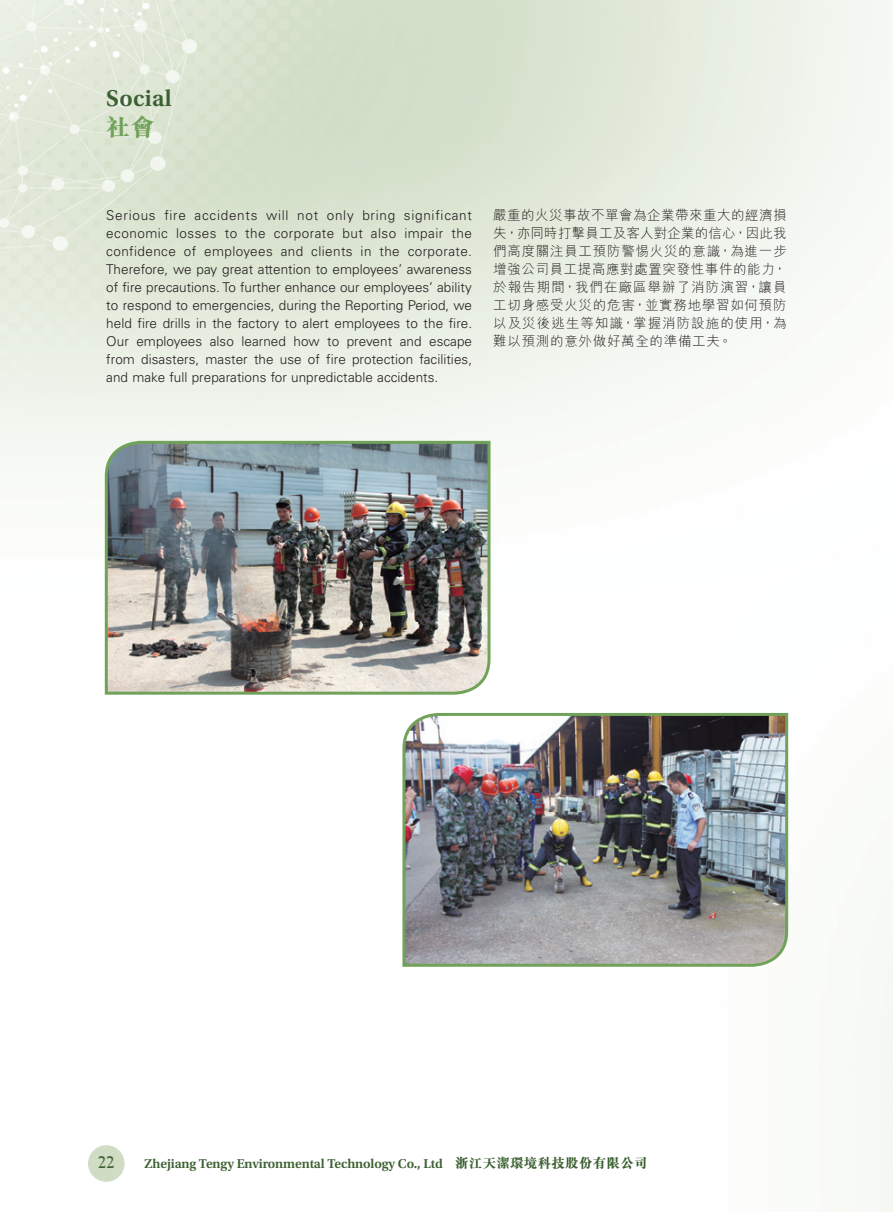
<style>
.page{position:relative;width:893px;height:1212px;background:#fff}
.page>*{position:absolute;margin:0;border:0;box-sizing:border-box;transform-origin:0 0}
.t1{font:600 24px "Utopia Std";letter-spacing:.01em;color:#3b6031}
.t2{font:800 24px "M Sung HK";color:#71a25a}
.t3{font:700 16.5px "Electra LT Std";color:#3b6031}
.Body_Text{font:300 13.5px/18px "Univers LT Std";letter-spacing:.005em;color:#231f20;text-align:justify}
.C_Body_Text{font:300 13.5px/18px "M Hei HK";letter-spacing:.055em;color:#231f20;text-align:justify}
.t4{font:600 13.5px "Utopia Std";letter-spacing:-.01em;color:#3b6031}
.s1{font-family:"M Sung HK";font-weight:800}
</style>
<div class="page">
<img style="left:0;top:0;width:893px;height:1212px">
<div style="left:88px;top:1145px;width:37px;height:37px;background:#d0dcc4;border-radius:50%"></div>
<img style="left:103px;top:439px;width:389px;height:257px">
<img style="left:401px;top:711px;width:389px;height:257px">
<h1 class="t1" style="left:106px;top:84px;width:67px">Social</h1>
<h1 class="t2" style="left:106px;top:115px;width:50px">社會</h1>
<p class="Body_Text" style="left:106px;top:207px;width:367px">Serious fire accidents will not only bring significant economic losses to the corporate but also impair the confidence of employees and clients in the corporate.<br>Therefore, we pay great attention to employees’ awareness of fire precautions. To further enhance our employees’ ability to respond to emergencies, during the Reporting Period, we held fire drills in the factory to alert employees to the fire.<br>Our employees also learned how to prevent and escape from disasters, master the use of fire protection facilities, and make full preparations for unpredictable accidents.</p>
<p class="C_Body_Text" style="left:493px;top:206px;width:295px">嚴重的火災事故不單會為企業帶來重大的經濟損失，亦同時打擊員工及客人對企業的信心，因此我們高度關注員工預防警惕火災的意識，為進一步增強公司員工提高應對處置突發性事件的能力，於報告期間，我們在廠區舉辦了消防演習，讓員工切身感受火災的危害，並實務地學習如何預防以及災後逃生等知識，掌握消防設施的使用，為難以預測的意外做好萬全的準備工夫。</p>
<p class="t3" style="left:98px;top:1152px;width:19px">22</p>
<p class="t4" style="left:145px;top:1156px;width:505px">Zhejiang Tengy Environmental Technology Co., Ltd <span class="s1">浙江天潔環境科技股份有限公司</span></p>
</div>
